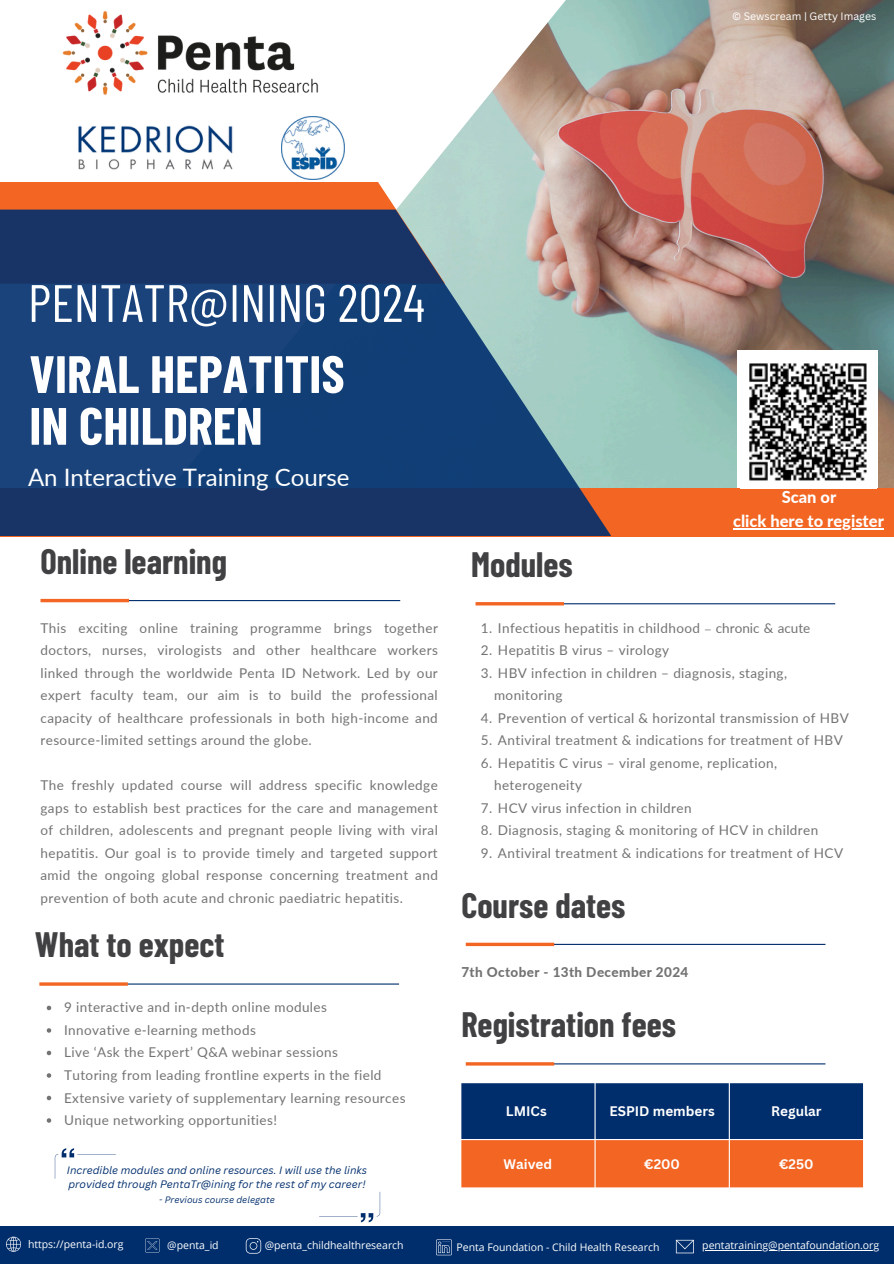
<style>
.page{position:relative;width:894px;height:1264px;background:#fff}
.page>*{position:absolute;margin:0;border:0;box-sizing:border-box;transform-origin:0 0}
.t1{font:700 52.5px/51.8px "Barlow Condensed";color:#fff}
.t2{font:52.5px "Barlow Condensed";color:#fff}
.t3{font:700 34.5px "Barlow Condensed";color:#414042}
.t4{font:24px "Lato";color:#fff}
.t5{font:800 16.5px "Lato";color:#fff}
.t6{font:13.5px/22.5px "Lato";letter-spacing:.03em;color:#737373;text-align:justify}
.t7{font:700 13.5px "Canva Sans";color:#fff}
.t8{font:800 13.5px "Lato";letter-spacing:.03em;color:#737373}
.t9{font:10.5px "Open Sans";color:#fff}
.t10{font:italic 10.5px/14.7px "Canva Sans";color:#002e6d}
.t11{font:10.5px "Canva Sans";color:#fff}
.t12{font:italic 9px "Canva Sans";color:#002e6d}
.s1{font-family:"Minion Pro"}
</style>
<div class="page">
<img style="left:304px;top:0;width:589px;height:488px">
<svg style="left:0;top:182px;width:445px;height:27px;background:#ed753a"></svg>
<div style="left:0;top:488px;width:893px;height:48px;background:#f26522"></div>
<svg style="left:0;top:209px;width:610px;height:327px;background:#31527d"></svg>
<div style="left:0;top:1226px;width:893px;height:37px;background:#002e6d"></div>
<hr style="left:42px;top:600px;width:358px;height:1px;background:#002e6d">
<hr style="left:40px;top:599px;width:89px;height:3px;background:#f26522">
<img style="left:62px;top:0;width:289px;height:115px">
<hr style="left:477px;top:603px;width:358px;height:1px;background:#002e6d">
<hr style="left:475px;top:602px;width:89px;height:3px;background:#f26522">
<hr style="left:467px;top:1063px;width:358px;height:1px;background:#002e6d">
<hr style="left:465px;top:1062px;width:89px;height:3px;background:#f26522">
<svg style="left:461px;top:1083px;width:401px;height:104px;background:#714a4e"></svg>
<svg style="left:6px;top:1236px;width:15px;height:15px"></svg>
<svg style="left:246px;top:1238px;width:15px;height:15px"></svg>
<svg style="left:436px;top:1239px;width:15px;height:16px"></svg>
<svg style="left:675px;top:1239px;width:18px;height:14px"></svg>
<hr style="left:702px;top:1249px;width:177px;height:1px;background:#fff">
<hr style="left:41px;top:983px;width:358px;height:1px;background:#002e6d">
<hr style="left:39px;top:982px;width:89px;height:3px;background:#f26522">
<hr style="left:467px;top:943px;width:358px;height:2px;background:#002e6d">
<svg style="left:465px;top:942px;width:89px;height:4px"></svg>
<img style="left:281px;top:116px;width:63px;height:63px">
<div style="left:737px;top:350px;width:140px;height:138px;background:#fff"></div>
<svg style="left:145px;top:1238px;width:14px;height:14px"></svg>
<img style="left:749px;top:363px;width:118px;height:118px">
<img style="left:78px;top:125px;width:155px;height:45px">
<svg style="left:47px;top:1005px;width:4px;height:5px"></svg>
<svg style="left:47px;top:1028px;width:4px;height:4px"></svg>
<svg style="left:47px;top:1050px;width:4px;height:5px"></svg>
<svg style="left:47px;top:1073px;width:4px;height:4px"></svg>
<svg style="left:47px;top:1095px;width:4px;height:5px"></svg>
<svg style="left:47px;top:1118px;width:4px;height:4px"></svg>
<hr style="left:732px;top:528px;width:151px;height:1px;background:#fff">
<svg style="left:55px;top:1148px;width:61px;height:30px"></svg>
<svg style="left:319px;top:1192px;width:61px;height:30px"></svg>
<p class="t2" style="left:28px;top:269px;width:398px">PENTATR@INING 2024</p>
<p class="t1" style="left:29px;top:346px;width:317px">VIRAL HEPATITIS<br>IN CHILDREN</p>
<p class="t4" style="left:28px;top:463px;width:323px">An Interactive Training Course</p>
<p class="t3" style="left:40px;top:539px;width:188px">Online learning</p>
<p class="t3" style="left:471px;top:542px;width:103px">Modules</p>
<p class="t11" style="left:732px;top:9px;width:146px">© Sewscream | Getty Images</p>
<p class="t5" style="left:781px;top:487px;width:56px">Scan or</p>
<p class="t5" style="left:732px;top:511px;width:152px">click here to register</p>
<p class="t6" style="left:40px;top:616px;width:399px">This exciting online training programme brings together doctors, nurses, virologists and other healthcare workers linked through the worldwide Penta ID Network. Led by our expert faculty team, our aim is to build the professional capacity of healthcare professionals in both high-income and resource-limited settings around the globe.</p>
<p class="t6" style="left:40px;top:773px;width:399px">The freshly updated course will address specific knowledge gaps to establish best practices for the care and management of children, adolescents and pregnant people living with viral hepatitis. Our goal is to provide timely and targeted support amid the ongoing global response concerning treatment and prevention of both acute and chronic paediatric hepatitis.</p>
<p class="t3" style="left:35px;top:922px;width:191px">What to expect</p>
<p class="t6" style="left:64px;top:995px;width:264px">9 interactive and in-depth online modules</p>
<h3 class="t6" style="left:64px;top:1018px;width:193px">Innovative e-learning methods</h3>
<p class="t6" style="left:64px;top:1040px;width:275px">Live ‘Ask the Expert’ Q&amp;A webinar sessions</p>
<p class="t6" style="left:64px;top:1063px;width:319px">Tutoring from leading frontline experts in the field</p>
<p class="t6" style="left:64px;top:1085px;width:343px">Extensive variety of supplementary learning resources</p>
<p class="t6" style="left:64px;top:1108px;width:214px">Unique networking opportunities!</p>
<p class="t10" style="left:67px;top:1162px;width:302px">Incredible modules and online resources. I will use the links provided through PentaTr@ining for the rest of my career!</p>
<p class="t12" style="left:159px;top:1193px;width:117px">- Previous course delegate</p>
<h3 class="t6" style="left:481px;top:616px;width:331px">1. Infectious hepatitis in childhood <span class="s1">–</span> chronic &amp; acute</h3>
<p class="t6" style="left:481px;top:638px;width:190px">2. Hepatitis B virus – virology</p>
<p class="t6" style="left:494px;top:661px;width:294px;text-indent:-13px">3. HBV infection in children – diagnosis, staging, monitoring</p>
<p class="t6" style="left:481px;top:706px;width:369px">4. Prevention of vertical &amp; horizontal transmission of HBV</p>
<p class="t6" style="left:481px;top:728px;width:363px">5. Antiviral treatment &amp; indications for treatment of HBV</p>
<p class="t6" style="left:494px;top:751px;width:284px;text-indent:-13px">6. Hepatitis C virus – viral genome, replication, heterogeneity</p>
<p class="t6" style="left:481px;top:796px;width:212px">7. HCV virus infection in children</p>
<p class="t6" style="left:481px;top:818px;width:339px">8. Diagnosis, staging &amp; monitoring of HCV in children</p>
<p class="t6" style="left:481px;top:841px;width:363px">9. Antiviral treatment &amp; indications for treatment of HCV</p>
<p class="t3" style="left:461px;top:883px;width:166px">Course dates</p>
<p class="t8" style="left:461px;top:963px;width:228px">7th October - 13th December 2024</p>
<p class="t3" style="left:461px;top:1002px;width:216px">Registration fees</p>
<p class="t7" style="left:506px;top:1101px;width:42px">LMICs</p>
<h2 class="t7" style="left:609px;top:1101px;width:107px">ESPID members</h2>
<h1 class="t7" style="left:771px;top:1101px;width:52px">Regular</h1>
<h4 class="t7" style="left:503px;top:1154px;width:50px">Waived</h4>
<h5 class="t7" style="left:644px;top:1154px;width:37px">€200</h5>
<h5 class="t7" style="left:779px;top:1154px;width:36px">€250</h5>
<p class="t9" style="left:28px;top:1237px;width:97px">https://penta-id.org</p>
<p class="t9" style="left:167px;top:1237px;width:53px">@penta_id</p>
<h3 class="t9" style="left:264px;top:1238px;width:140px">@penta_childhealthresearch</h3>
<h3 class="t9" style="left:456px;top:1240px;width:204px">Penta Foundation - Child Health Research</h3>
<p class="t9" style="left:702px;top:1237px;width:178px">pentatraining@pentafoundation.org</p>
</div>
